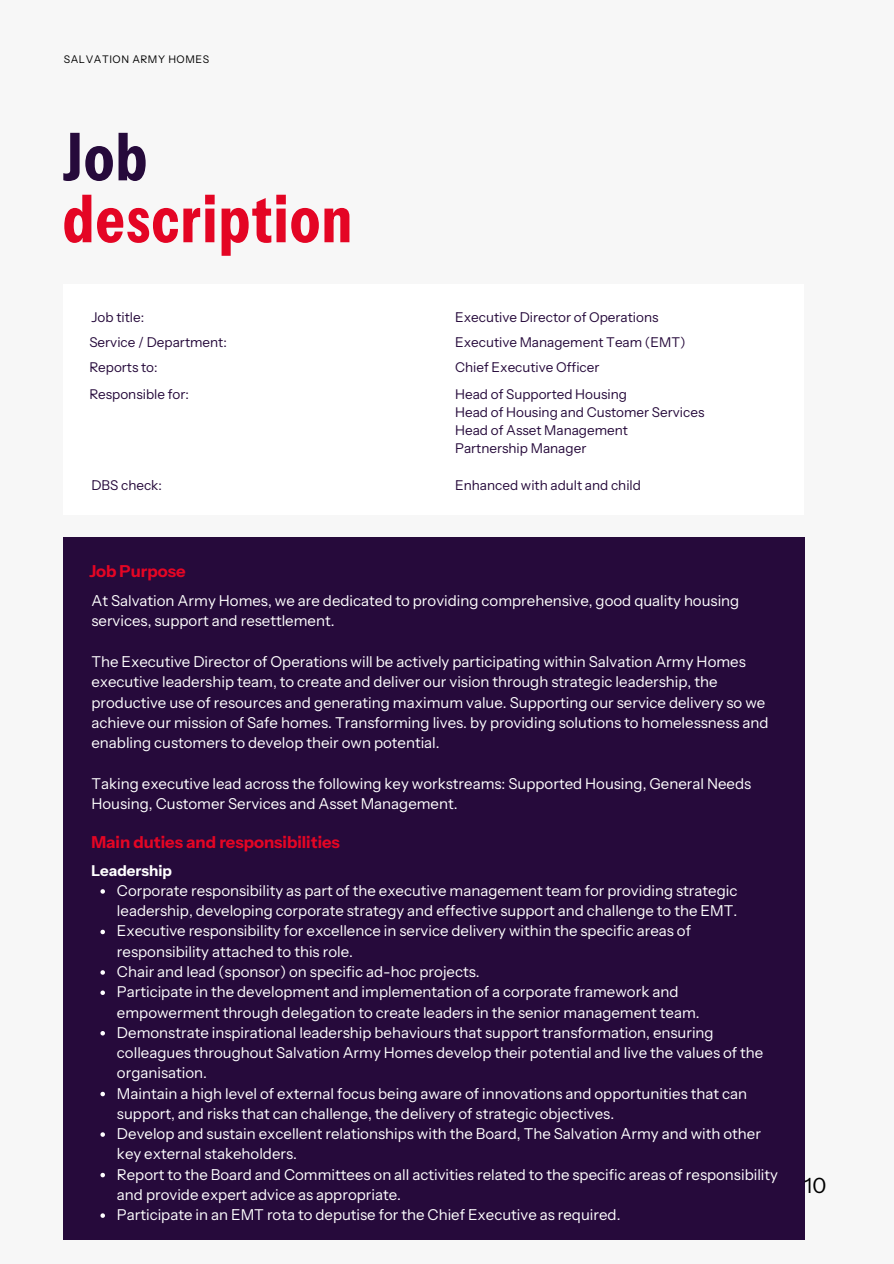
<style>
.page{position:relative;width:894px;height:1264px;background:#fff}
.page>*{position:absolute;margin:0;border:0;box-sizing:border-box;transform-origin:0 0}
.t1{font:700 66px/61.8px "Instrument Sans Condensed";letter-spacing:.02em;color:#e40524}
.t2{font:21px "Instrument Sans";color:#000}
.t3{font:700 16.5px "Instrument Sans";color:#e40524}
.t4{font:15px/20.2px "Instrument Sans";color:#fff}
.t5{font:700 15px "Instrument Sans";color:#fff}
.t6{font:13.5px/18px "Instrument Sans";color:#260a3b}
.t7{font:10.5px "Instrument Sans";letter-spacing:.05em;color:#000}
.s1{color:#260a3b}
</style>
<div class="page">
<div style="left:0;top:0;width:893px;height:1263px;background:#f7f7f7"></div>
<div style="left:63px;top:284px;width:739px;height:231px;background:#fff"></div>
<div style="left:64px;top:536px;width:740px;height:703px;background:#260a3b"></div>
<svg style="left:100px;top:889px;width:5px;height:4px"></svg>
<svg style="left:100px;top:929px;width:5px;height:5px"></svg>
<svg style="left:100px;top:970px;width:5px;height:4px"></svg>
<svg style="left:100px;top:990px;width:5px;height:5px"></svg>
<svg style="left:100px;top:1031px;width:5px;height:4px"></svg>
<svg style="left:100px;top:1091px;width:5px;height:5px"></svg>
<svg style="left:100px;top:1132px;width:5px;height:4px"></svg>
<svg style="left:100px;top:1172px;width:5px;height:5px"></svg>
<svg style="left:100px;top:1213px;width:5px;height:4px"></svg>
<h1 class="t7" style="left:64px;top:53px;width:147px">SALVATION ARMY HOMES</h1>
<p class="t1" style="left:63px;top:126px;width:291px"><span class="s1">Job </span>description</p>
<h5 class="t6" style="left:91px;top:308px;width:54px">Job title:</h5>
<h5 class="t6" style="left:89px;top:333px;width:139px">Service / Department:</h5>
<h5 class="t6" style="left:89px;top:358px;width:70px">Reports to:</h5>
<h5 class="t6" style="left:89px;top:385px;width:101px">Responsible for:</h5>
<h5 class="t6" style="left:91px;top:476px;width:72px">DBS check:</h5>
<h5 class="t6" style="left:455px;top:308px;width:205px">Executive Director of Operations</h5>
<h5 class="t6" style="left:455px;top:333px;width:232px">Executive Management Team (EMT)</h5>
<h5 class="t6" style="left:455px;top:358px;width:146px">Chief Executive Officer</h5>
<h5 class="t6" style="left:455px;top:385px;width:251px">Head of Supported Housing<br>Head of Housing and Customer Services<br>Head of Asset Management<br>Partnership Manager</h5>
<h5 class="t6" style="left:455px;top:476px;width:187px">Enhanced with adult and child</h5>
<h3 class="t3" style="left:89px;top:560px;width:98px">Job Purpose</h3>
<h4 class="t4" style="left:91px;top:590px;width:649px">At Salvation Army Homes, we are dedicated to providing comprehensive, good quality housing services, support and resettlement.</h4>
<h4 class="t4" style="left:91px;top:651px;width:678px">The Executive Director of Operations will be actively participating within Salvation Army Homes executive leadership team, to create and deliver our vision through strategic leadership, the productive use of resources and generating maximum value. Supporting our service delivery so we achieve our mission of Safe homes. Transforming lives. by providing solutions to homelessness and enabling customers to develop their own potential.</h4>
<h4 class="t4" style="left:91px;top:773px;width:661px">Taking executive lead across the following key workstreams: Supported Housing, General Needs<br>Housing, Customer Services and Asset Management.</h4>
<h3 class="t3" style="left:91px;top:832px;width:250px">Main duties and responsibilities</h3>
<h3 class="t5" style="left:91px;top:861px;width:82px">Leadership</h3>
<p class="t4" style="left:117px;top:880px;width:621px">Corporate responsibility as part of the executive management team for providing strategic leadership, developing corporate strategy and effective support and challenge to the EMT.</p>
<p class="t4" style="left:117px;top:920px;width:575px">Executive responsibility for excellence in service delivery within the specific areas of responsibility attached to this role.</p>
<p class="t4" style="left:117px;top:961px;width:364px">Chair and lead (sponsor) on specific ad-hoc projects.</p>
<p class="t4" style="left:117px;top:981px;width:584px">Participate in the development and implementation of a corporate framework and empowerment through delegation to create leaders in the senior management team.</p>
<p class="t4" style="left:117px;top:1022px;width:647px">Demonstrate inspirational leadership behaviours that support transformation, ensuring colleagues throughout Salvation Army Homes develop their potential and live the values of the organisation.</p>
<p class="t4" style="left:117px;top:1082px;width:631px">Maintain a high level of external focus being aware of innovations and opportunities that can support, and risks that can challenge, the delivery of strategic objectives.</p>
<p class="t4" style="left:117px;top:1123px;width:645px">Develop and sustain excellent relationships with the Board, The Salvation Army and with other key external stakeholders.</p>
<p class="t4" style="left:117px;top:1163px;width:662px">Report to the Board and Committees on all activities related to the specific areas of responsibility and provide expert advice as appropriate.</p>
<p class="t4" style="left:117px;top:1204px;width:505px">Participate in an EMT rota to deputise for the Chief Executive as required.</p>
<h2 class="t2" style="left:804px;top:1172px;width:24px">10</h2>
</div>
